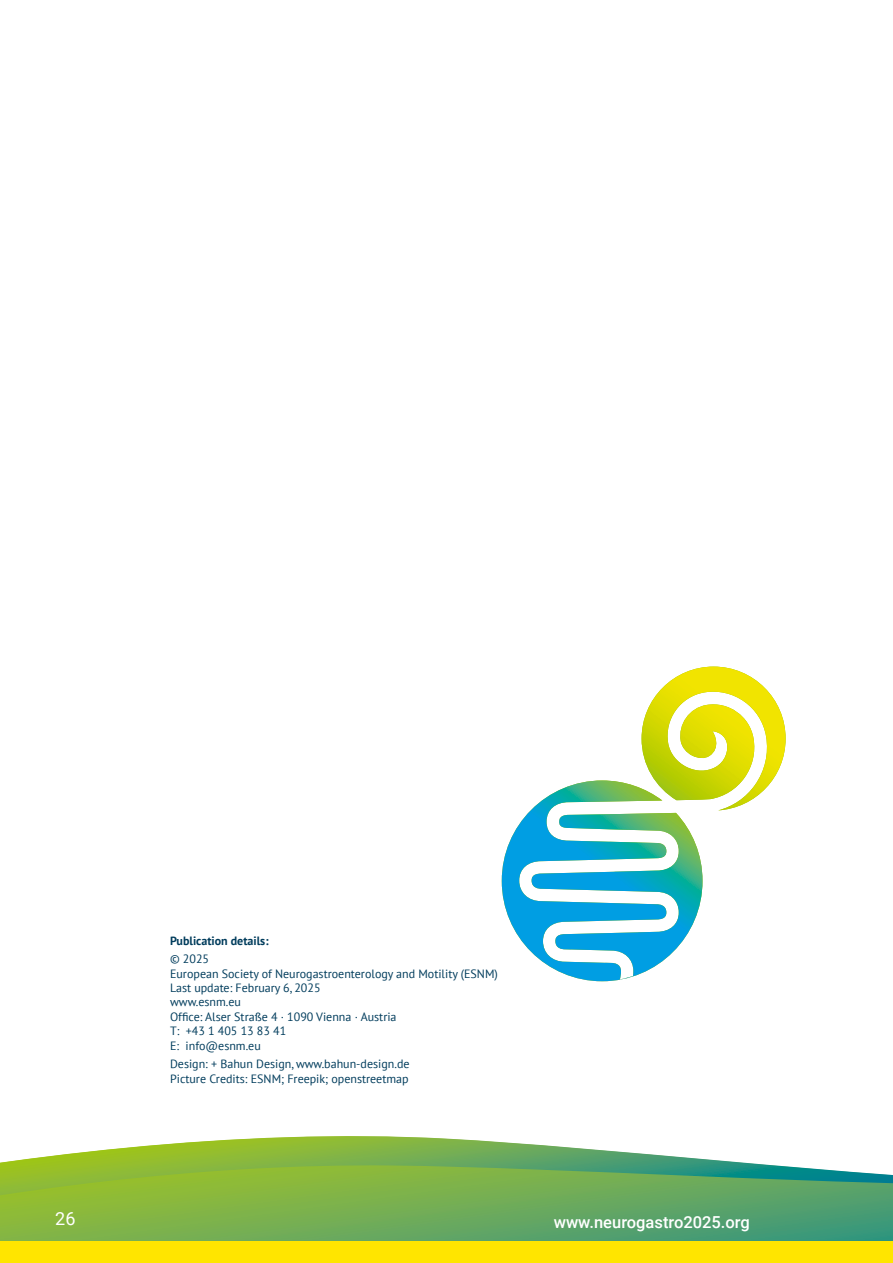
<style>
.page{position:relative;width:893px;height:1263px;background:#fff}
.page>*{position:absolute;margin:0;border:0;box-sizing:border-box;transform-origin:0 0}
.t1{font:18px "Roboto";color:#fff}
.t2{font:500 16.5px "Roboto";color:#fff}
.t3{font:12px/14.4px "PT Sans";color:#003c5c}
.t4{font:700 12px "PT Sans";color:#003c5c}
</style>
<div class="page">
<svg style="left:502px;top:666px;width:284px;height:315px"></svg>
<svg style="left:0;top:1136px;width:893px;height:106px;background:#84b868"></svg>
<div style="left:0;top:1242px;width:893px;height:21px;background:#ffe500"></div>
<p class="t4" style="left:170px;top:932px;width:100px">Publication details:</p>
<p class="t3" style="left:170px;top:951px;width:329px">© 2025<br>European Society of Neurogastroenterology and Motility (ESNM)<br>Last update: February 6, 2025<br>www.esnm.eu<br>Office: Alser Straße 4 · 1090 Vienna · Austria<br>T: +43 1 405 13 83 41<br>E: info@esnm.eu</p>
<p class="t3" style="left:170px;top:1056px;width:241px">Design: + Bahun Design, www.bahun-design.de<br>Picture Credits: ESNM; Freepik; openstreetmap</p>
<h1 class="t1" style="left:55px;top:1206px;width:22px">26</h1>
<h2 class="t2" style="left:554px;top:1210px;width:198px">www.neurogastro2025.org</h2>
</div>
